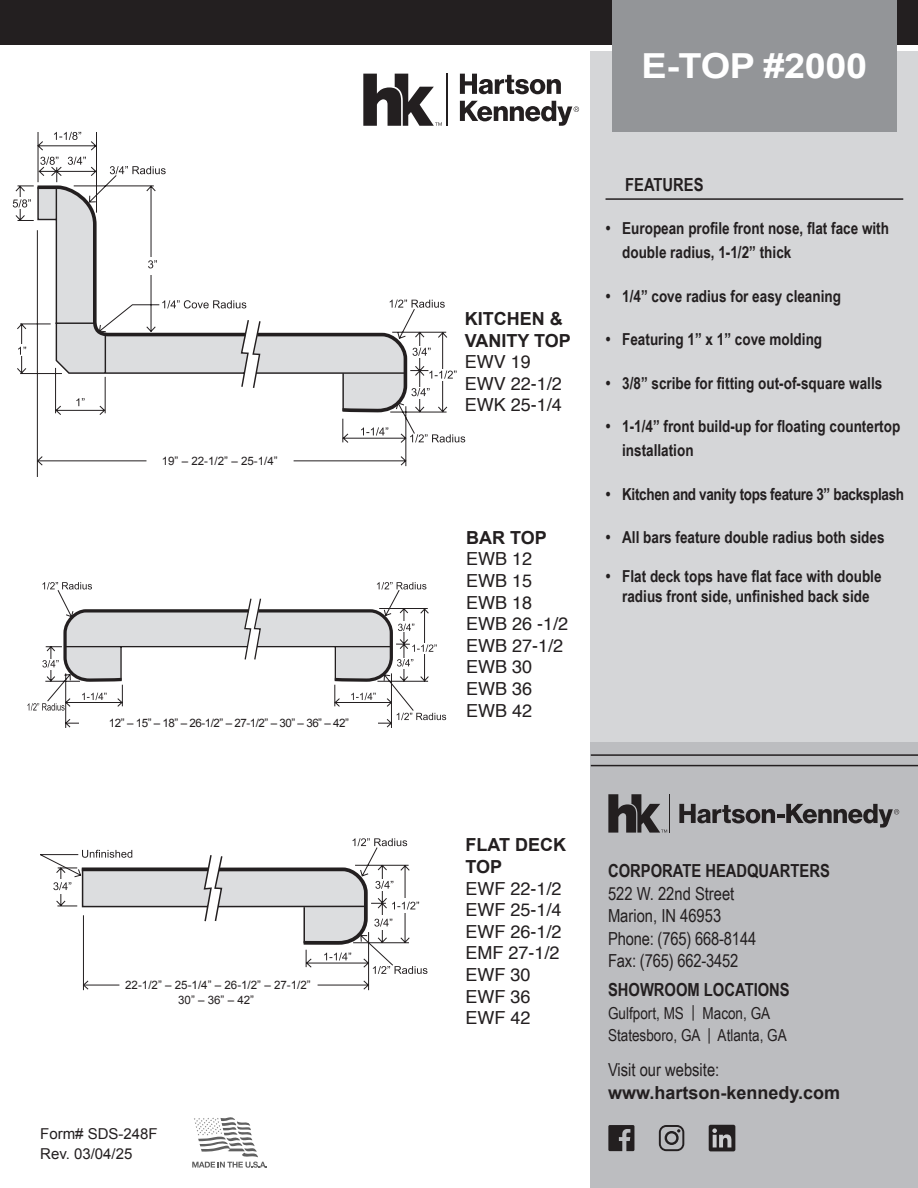
<style>
.page{position:relative;width:918px;height:1188px;background:#fff}
.page>*{position:absolute;margin:0;border:0;box-sizing:border-box;transform-origin:0 0}
.t1{font:700 34.5px "Arial";letter-spacing:-.01em;color:#fff;scale:1.1 1}
.t2{font:18px/21.6px "Helvetica";color:#231f20}
.t3{font:18px/22.5px "Arial Narrow";color:#231f20}
.t4{font:700 18px/21.6px "Arial";color:#231f20}
.t5{font:700 18px "Arial Narrow";color:#231f20}
.t6{font:700 16.5px/24px "Arial Narrow";color:#231f20}
.t7{font:16.5px/22.5px "Arial Narrow";color:#231f20}
.t8{font:700 16.5px "Arial Narrow";letter-spacing:-.02em;color:#231f20}
.t9{font:15px "Arial";color:#231f20}
.t10{font:11.55px/15.8px "Arial";color:#231f20;text-align:center}
.t11{font:11.55px "Arial";letter-spacing:-.04em;color:#231f20}
</style>
<div class="page">
<div style="left:591px;top:51px;width:327px;height:1137px;background:#d5d6d8"></div>
<div style="left:0;top:0;width:918px;height:45px;background:#231f20"></div>
<div style="left:612px;top:0;width:285px;height:132px;background:#939598"></div>
<hr style="left:606px;top:198px;width:297px;height:2px;background:#231f20">
<svg style="left:36px;top:132px;width:409px;height:345px"></svg>
<svg style="left:40px;top:157px;width:18px;height:8px"></svg>
<svg style="left:68px;top:157px;width:18px;height:8px"></svg>
<svg style="left:54px;top:132px;width:27px;height:8px"></svg>
<svg style="left:361px;top:427px;width:27px;height:9px"></svg>
<svg style="left:110px;top:166px;width:56px;height:8px"></svg>
<svg style="left:410px;top:434px;width:55px;height:8px"></svg>
<svg style="left:13px;top:184px;width:444px;height:230px"></svg>
<hr style="left:38px;top:461px;width:108px;height:1px;background:#231f20">
<svg style="left:47px;top:590px;width:379px;height:138px"></svg>
<svg style="left:351px;top:693px;width:25px;height:7px"></svg>
<svg style="left:377px;top:582px;width:49px;height:8px"></svg>
<svg style="left:82px;top:693px;width:25px;height:7px"></svg>
<svg style="left:42px;top:582px;width:50px;height:8px"></svg>
<svg style="left:397px;top:713px;width:49px;height:7px"></svg>
<svg style="left:27px;top:703px;width:38px;height:8px"></svg>
<svg style="left:42px;top:597px;width:395px;height:86px"></svg>
<hr style="left:66px;top:723px;width:31px;height:1px;background:#231f20">
<div style="left:80px;top:719px;width:298px;height:9px;background:#fff"></div>
<svg style="left:40px;top:854px;width:330px;height:137px"></svg>
<svg style="left:53px;top:838px;width:374px;height:136px"></svg>
<hr style="left:84px;top:985px;width:35px;height:1px;background:#231f20">
<svg style="left:192px;top:1117px;width:75px;height:51px"></svg>
<div style="left:591px;top:742px;width:327px;height:446px;background:#bcbdc0"></div>
<hr style="left:591px;top:754px;width:327px;height:2px;background:#231f20">
<hr style="left:591px;top:765px;width:327px;height:1px;background:#231f20">
<svg style="left:608px;top:1125px;width:26px;height:26px"></svg>
<div style="left:709px;top:1125px;width:26px;height:26px;background:#231f20;border-radius:2px"></div>
<svg style="left:712px;top:1128px;width:19px;height:19px"></svg>
<svg style="left:659px;top:1125px;width:25px;height:26px"></svg>
<hr style="left:446px;top:74px;width:1px;height:52px;background:#231f20">
<svg style="left:460px;top:74px;width:101px;height:20px"></svg>
<svg style="left:363px;top:74px;width:79px;height:52px"></svg>
<svg style="left:460px;top:101px;width:119px;height:25px"></svg>
<hr style="left:669px;top:794px;width:1px;height:39px;background:#231f20">
<svg style="left:608px;top:794px;width:59px;height:39px"></svg>
<svg style="left:679px;top:804px;width:220px;height:24px"></svg>
<p class="t10" style="left:162px;top:453px;width:118px">19” – 22-1/2” – 25-1/4”</p>
<p class="t11" style="left:109px;top:715px;width:242px">12” – 15” – 18” – 26-1/2” – 27-1/2” – 30” – 36” – 42”</p>
<p class="t10" style="left:125px;top:977px;width:187px">22-1/2” – 25-1/4” – 26-1/2” – 27-1/2”<br>30” – 36” – 42”</p>
<p class="t9" style="left:40px;top:1124px;width:119px">Form# SDS-248F</p>
<p class="t9" style="left:40px;top:1144px;width:94px">Rev. 03/04/25</p>
<h1 class="t1" style="left:641px;top:44px;width:207px">E-TOP #2000</h1>
<p class="t4" style="left:465px;top:309px;width:108px">KITCHEN &amp;<br>VANITY TOP</p>
<p class="t2" style="left:465px;top:352px;width:99px">EWV 19<br>EWV 22-1/2<br>EWK 25-1/4</p>
<p class="t4" style="left:466px;top:527px;width:82px">BAR TOP</p>
<p class="t2" style="left:466px;top:549px;width:104px">EWB 12<br>EWB 15<br>EWB 18<br>EWB 26 -1/2<br>EWB 27-1/2<br>EWB 30<br>EWB 36<br>EWB 42</p>
<p class="t5" style="left:625px;top:171px;width:80px">FEATURES</p>
<p class="t6" style="left:622px;top:216px;width:268px;text-indent:-16px">• European profile front nose, flat face with double radius, 1-1/2” thick</p>
<p class="t6" style="left:606px;top:283px;width:237px">• 1/4” cove radius for easy cleaning</p>
<p class="t6" style="left:606px;top:327px;width:218px">• Featuring 1” x 1” cove molding</p>
<p class="t6" style="left:606px;top:370px;width:278px">• 3/8” scribe for fitting out-of-square walls</p>
<p class="t6" style="left:622px;top:414px;width:280px;text-indent:-16px">• 1-1/4” front build-up for floating countertop installation</p>
<p class="t8" style="left:606px;top:481px;width:300px">• Kitchen and vanity tops feature 3” backsplash</p>
<p class="t6" style="left:606px;top:525px;width:280px">• All bars feature double radius both sides</p>
<p class="t6" style="left:606px;top:566px;width:277px;line-height:19.8px;text-align:center">• Flat deck tops have flat face with double radius front side, unfinished back side</p>
<p class="t4" style="left:465px;top:835px;width:102px">FLAT DECK<br>TOP</p>
<p class="t2" style="left:465px;top:878px;width:98px">EWF 22-1/2<br>EWF 25-1/4<br>EWF 26-1/2<br>EMF 27-1/2<br>EWF 30<br>EWF 36<br>EWF 42</p>
<p class="t5" style="left:608px;top:857px;width:223px">CORPORATE HEADQUARTERS</p>
<p class="t3" style="left:608px;top:881px;width:150px">522 W. 22nd Street<br>Marion, IN 46953<br>Phone: (765) 668-8144<br>Fax: (765) 662-3452</p>
<p class="t5" style="left:608px;top:976px;width:183px">SHOWROOM LOCATIONS</p>
<p class="t7" style="left:608px;top:1001px;width:180px">Gulfport, MS | Macon, GA<br>Statesboro, GA | Atlanta, GA</p>
<p class="t3" style="left:608px;top:1058px;width:113px">Visit our website:</p>
<p class="t4" style="left:608px;top:1082px;width:234px">www.hartson-kennedy.com</p>
</div>
